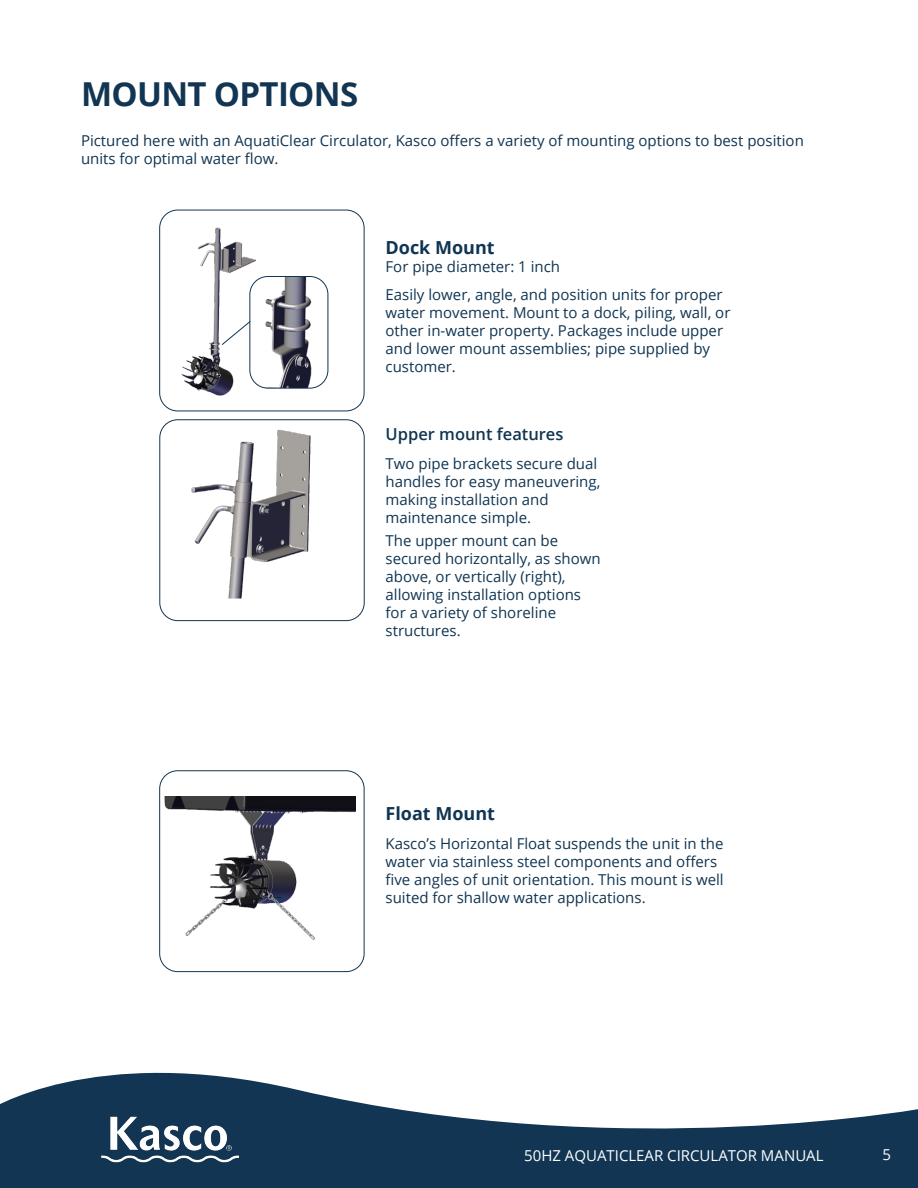
<style>
.page{position:relative;width:918px;height:1188px;background:#fff}
.page>*{position:absolute;margin:0;border:0;box-sizing:border-box;transform-origin:0 0}
.t1{font:700 33px "Open Sans";letter-spacing:-.02em;color:#113552}
.t2{font:700 18px "Open Sans";color:#103552}
.t3{font:600 16.5px "Open Sans";color:#103552}
.t4{font:15px/18px "Open Sans";color:#103552}
.t5{font:15px "Open Sans";color:#fff}
</style>
<div class="page">
<svg style="left:0;top:1072px;width:918px;height:116px;fill:#113552"></svg>
<img style="left:101px;top:1113px;width:137px;height:53px">
<img style="left:191px;top:429px;width:120px;height:170px">
<img style="left:181px;top:227px;width:75px;height:169px">
<img style="left:250px;top:276px;width:78px;height:112px">
<div style="left:249px;top:276px;width:79px;height:113px;border:1px solid #103552;border-radius:18px"></div>
<svg style="left:221px;top:320px;width:30px;height:26px"></svg>
<div style="left:159px;top:210px;width:205px;height:201px;border:1px solid #113552;border-radius:18px"></div>
<img style="left:164px;top:796px;width:192px;height:144px">
<div style="left:159px;top:770px;width:205px;height:202px;border:1px solid #113552;border-radius:18px"></div>
<div style="left:159px;top:419px;width:206px;height:202px;border:1px solid #113552;border-radius:18px"></div>
<h1 class="t1" style="left:81px;top:71px;width:279px">MOUNT OPTIONS</h1>
<p class="t4" style="left:81px;top:132px;width:724px">Pictured here with an AquatiClear Circulator, Kasco offers a variety of mounting options to best position units for optimal water flow.</p>
<p class="t2" style="left:386px;top:234px;width:111px">Dock Mount</p>
<p class="t4" style="left:386px;top:257px;width:176px">For pipe diameter: 1 inch</p>
<p class="t4" style="left:386px;top:286px;width:346px">Easily lower, angle, and position units for proper water movement. Mount to a dock, piling, wall, or other in-water property. Packages include upper and lower mount assemblies; pipe supplied by customer.</p>
<p class="t3" style="left:386px;top:423px;width:179px">Upper mount features</p>
<p class="t4" style="left:386px;top:454px;width:216px">Two pipe brackets secure dual handles for easy maneuvering, making installation and maintenance simple.</p>
<p class="t4" style="left:386px;top:531px;width:217px">The upper mount can be secured horizontally, as shown above, or vertically (right), allowing installation options for a variety of shoreline structures.</p>
<p class="t2" style="left:386px;top:801px;width:111px">Float Mount</p>
<p class="t4" style="left:386px;top:834px;width:340px">Kasco’s Horizontal Float suspends the unit in the water via stainless steel components and offers five angles of unit orientation. This mount is well suited for shallow water applications.</p>
<p class="t5" style="left:524px;top:1145px;width:301px">50HZ AQUATICLEAR CIRCULATOR MANUAL</p>
<p class="t5" style="left:882px;top:1145px;width:10px">5</p>
</div>
